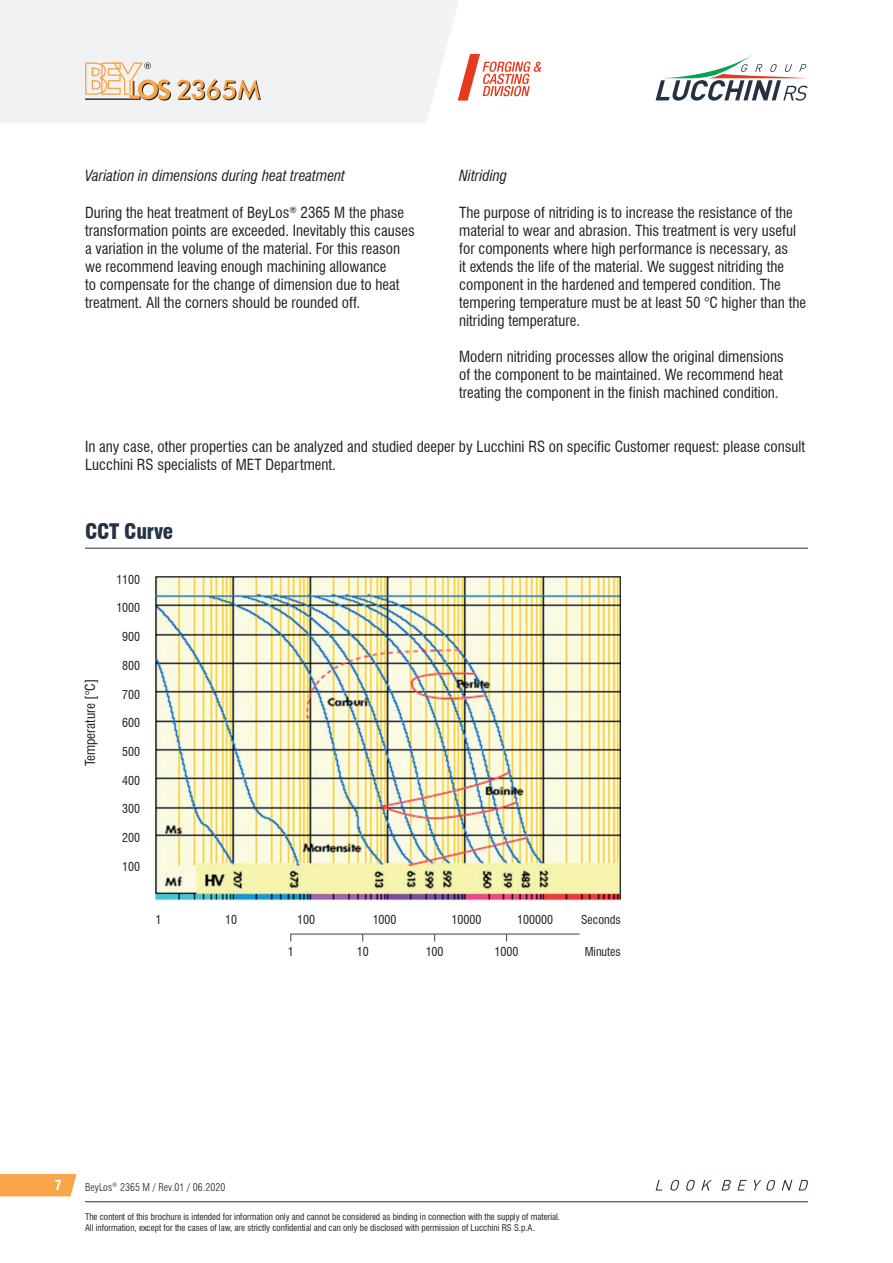
<style>
.page{position:relative;width:893px;height:1263px;background:#fff}
.page>*{position:absolute;margin:0;border:0;box-sizing:border-box;transform-origin:0 0}
.titoli{font:900 condensed 21px "Swiss 721 BT";letter-spacing:-.02em;color:#243344}
.t1{font:condensed 15px/18px "Swiss 721 BT";color:#231f20}
.t2{font:italic condensed 15px "Swiss 721 BT";color:#231f20}
.t3{font:condensed 13.5px "Swiss 721 BT";color:#231f20}
.t4{font:700 condensed 13.5px "Swiss 721 BT";color:#fff}
.t5{font:condensed 12px "Swiss 721 BT";color:#231f20}
.t6{font:300 condensed 10.5px "Swiss 721 BT";letter-spacing:.01em;color:#231f20}
.t7{font:condensed 9px/10.8px "Swiss 721 BT";color:#231f20}
</style>
<div class="page">
<div style="left:0;top:1174px;width:77px;height:22px;background:#f9a64a"></div>
<div style="left:0;top:0;width:459px;height:123px;background:#f0f2f3"></div>
<svg style="left:458px;top:54px;width:83px;height:47px"></svg>
<svg style="left:656px;top:54px;width:152px;height:47px"></svg>
<svg style="left:656px;top:1180px;width:152px;height:10px"></svg>
<hr style="left:85px;top:1201px;width:723px;height:1px;background:#243344">
<svg style="left:177px;top:79px;width:84px;height:22px"></svg>
<svg style="left:85px;top:63px;width:86px;height:38px"></svg>
<hr style="left:85px;top:548px;width:723px;height:1px;background:#243344">
<hr style="left:290px;top:933px;width:290px;height:2px;background:#57585a">
<img style="left:156px;top:576px;width:465px;height:324px">
<p class="t2" style="left:85px;top:167px;width:262px">Variation in dimensions during heat treatment</p>
<p class="t1" style="left:85px;top:203px;width:331px">During the heat treatment of BeyLos<sup>®</sup> 2365 M the phase transformation points are exceeded. Inevitably this causes a variation in the volume of the material. For this reason we recommend leaving enough machining allowance<br>to compensate for the change of dimension due to heat treatment. All the corners should be rounded off.</p>
<p class="t2" style="left:459px;top:167px;width:49px">Nitriding</p>
<p class="t1" style="left:459px;top:203px;width:348px">The purpose of nitriding is to increase the resistance of the material to wear and abrasion. This treatment is very useful for components where high performance is necessary, as<br>it extends the life of the material. We suggest nitriding the component in the hardened and tempered condition. The tempering temperature must be at least 50 °C higher than the nitriding temperature.</p>
<p class="t1" style="left:459px;top:347px;width:326px;text-align:justify">Modern nitriding processes allow the original dimensions of the component to be maintained. We recommend heat treating the component in the finish machined condition.</p>
<p class="t1" style="left:85px;top:438px;width:722px">In any case, other properties can be analyzed and studied deeper by Lucchini RS on specific Customer request: please consult<br>Lucchini RS specialists of MET Department.</p>
<p class="titoli" style="left:85px;top:519px;width:90px">CCT Curve</p>
<p class="t5" style="left:116px;top:572px;width:25px">1100</p>
<p class="t5" style="left:116px;top:601px;width:25px">1000</p>
<p class="t5" style="left:122px;top:629px;width:19px">900</p>
<p class="t3" style="left:82px;top:766px;width:89px;rotate:-90deg">Temperature [°C]</p>
<p class="t5" style="left:122px;top:658px;width:19px">800</p>
<p class="t5" style="left:122px;top:687px;width:19px">700</p>
<p class="t5" style="left:122px;top:716px;width:19px">600</p>
<p class="t5" style="left:122px;top:744px;width:19px">500</p>
<p class="t5" style="left:122px;top:773px;width:19px">400</p>
<p class="t5" style="left:122px;top:802px;width:19px">300</p>
<p class="t5" style="left:122px;top:830px;width:19px">200</p>
<p class="t5" style="left:122px;top:859px;width:19px">100</p>
<p class="t5" style="left:156px;top:913px;width:7px">1</p>
<p class="t5" style="left:225px;top:913px;width:13px">10</p>
<p class="t5" style="left:297px;top:913px;width:19px">100</p>
<p class="t5" style="left:373px;top:913px;width:25px">1000</p>
<p class="t5" style="left:451px;top:913px;width:31px">10000</p>
<p class="t5" style="left:517px;top:913px;width:37px">100000</p>
<p class="t5" style="left:581px;top:913px;width:41px">Seconds</p>
<p class="t5" style="left:288px;top:944px;width:7px">1</p>
<p class="t5" style="left:357px;top:944px;width:13px">10</p>
<p class="t5" style="left:426px;top:944px;width:19px">100</p>
<p class="t5" style="left:495px;top:944px;width:25px">1000</p>
<p class="t5" style="left:585px;top:944px;width:38px">Minutes</p>
<p class="t4" style="left:55px;top:1177px;width:8px">7</p>
<p class="t6" style="left:85px;top:1180px;width:142px">BeyLos<sup>®</sup> 2365 M / Rev.01 / 06.2020</p>
<p class="t7" style="left:85px;top:1211px;width:477px">The content of this brochure is intended for information only and cannot be considered as binding in connection with the supply of material.<br>All information, except for the cases of law, are strictly confidential and can only be disclosed with permission of Lucchini RS S.p.A.</p>
</div>
